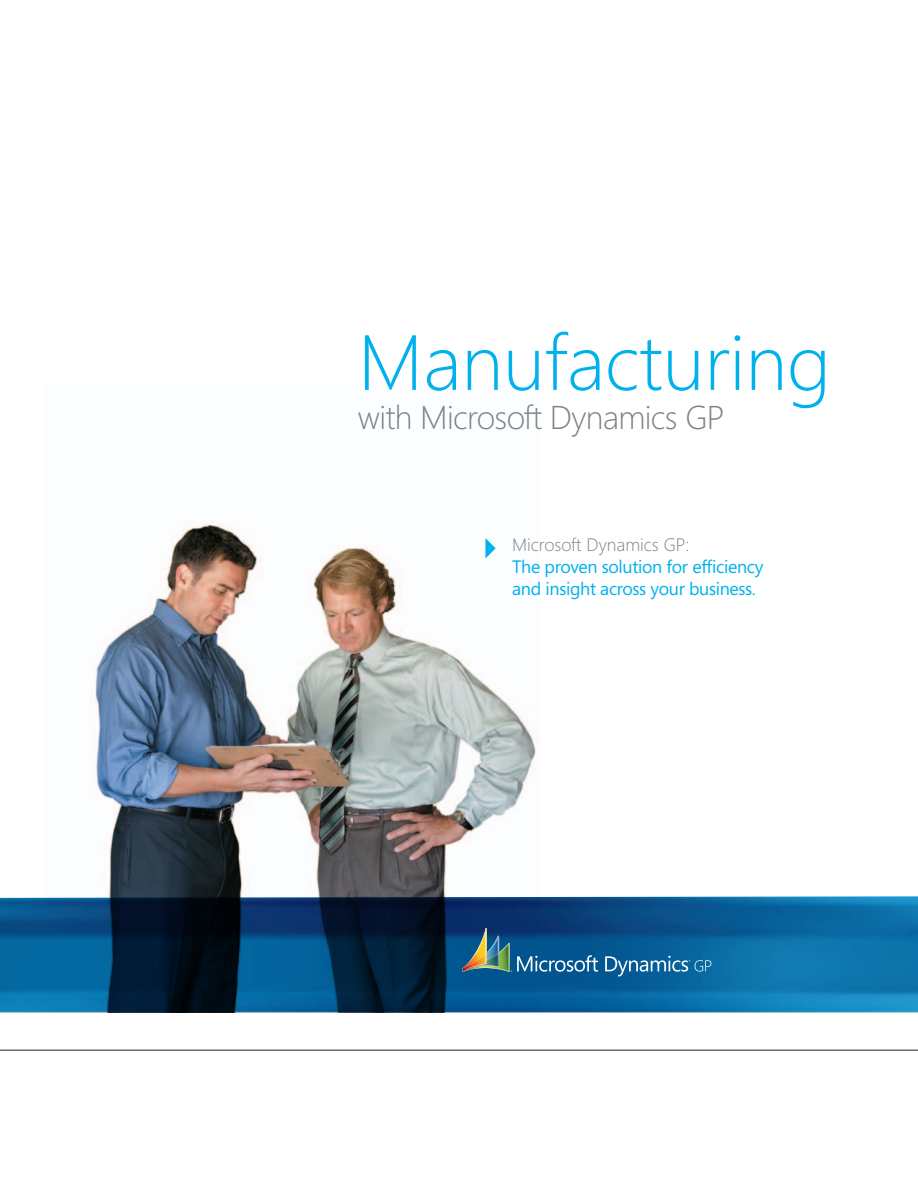
<style>
.page{position:relative;width:918px;height:1188px;background:#fff}
.page>*{position:absolute;margin:0;border:0;box-sizing:border-box;transform-origin:0 0}
.t1{font:300 78px "Segoe";color:#00b1ec}
.t2{font:300 33px "Segoe";letter-spacing:-.02em;color:#7c8185}
.t3{font:18px/21.6px "Segoe";letter-spacing:-.02em;color:#00b1ec}
.t4{font:300 18px "Segoe";color:#7c8185}
</style>
<div class="page">
<hr style="left:0;top:1050px;width:918px;height:1px;background:#231f20">
<img style="left:95px;top:523px;width:444px;height:373px">
<img style="left:0;top:896px;width:918px;height:116px">
<svg style="left:485px;top:538px;width:11px;height:20px"></svg>
<svg style="left:605px;top:956px;width:106px;height:20px;background:#357eac"></svg>
<img style="left:463px;top:928px;width:135px;height:45px">
<h1 class="t1" style="left:358px;top:317px;width:474px">Manufacturing</h1>
<h2 class="t2" style="left:358px;top:399px;width:368px">with Microsoft Dynamics GP</h2>
<p class="t4" style="left:512px;top:535px;width:179px">Microsoft Dynamics GP:</p>
<p class="t3" style="left:512px;top:556px;width:253px">The proven solution for efficiency and insight across your business.</p>
</div>
